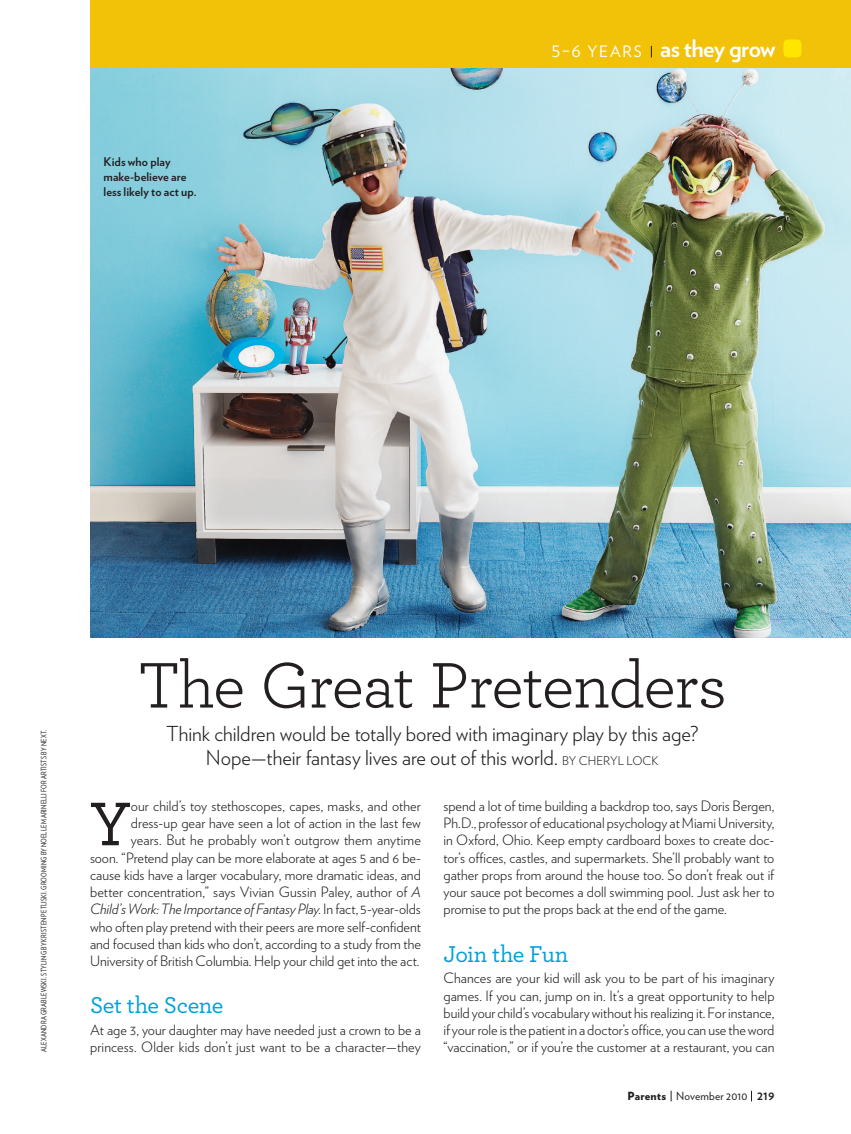
<style>
.page{position:relative;width:851px;height:1134px;background:#fff}
.page>*{position:absolute;margin:0;border:0;box-sizing:border-box;transform-origin:0 0}
.t1{font:67.5px "Archer";letter-spacing:-.025em;color:#231f20}
.t2{font:500 64.5px "Archer";color:#231f20}
.t3{font:500 24px "Archer";letter-spacing:-.02em;color:#009fda}
.t4{font:700 24px "Verlag";letter-spacing:-.025em;color:#fff}
.t5{font:300 20.7px/24px "Verlag";letter-spacing:-.005em;color:#231f20;text-align:center}
.t6{font:300 14.25px/17.2px "Verlag";color:#231f20;text-align:justify}
.t7{font:700 12px/15px "Verlag";letter-spacing:.005em;color:#231f20}
.t8{font:11.25px "Verlag";letter-spacing:.02em;color:#231f20}
.t9{font:7.5px "Verlag Condensed";letter-spacing:.02em;color:#231f20}
.s1{font-weight:400;font-size:15.75px}
.s2{font-size:12px}
.s3{font-style:italic}
.s4{font-weight:900}
.s5{font-weight:700;font-size:12.75px}
</style>
<div class="page">
<img style="left:90px;top:68px;width:760px;height:570px">
<div style="left:90px;top:0;width:760px;height:68px;background:#f2c209"></div>
<div style="left:783px;top:39px;width:18px;height:18px;background:#ffe601;border-radius:4px"></div>
<p class="t7" style="left:104px;top:153px;width:95px">Kids who play make-believe are less likely to act up.</p>
<h3 class="t4" style="left:551px;top:30px;width:225px"><span class="s1">5–6 YE A R S</span> as they grow</h3>
<p class="t9" style="left:39px;top:1052px;width:324px;rotate:-90deg">alexandra grablewski. styling by kristen petliski. grooming by noelle marinelli for artists by next.</p>
<h1 class="t1" style="left:137px;top:639px;width:590px">The Great Pretenders</h1>
<h3 class="t5" style="left:166px;top:720px;width:534px">Think children would be totally bored with imaginary play by this age?<br>Nope—their fantasy lives are out of this world. <span class="s2">By Cheryl Loc k</span></h3>
<p class="t6" style="left:90px;top:796px;width:332px;text-align:right">our child’s toy stethoscopes, capes, masks, and other dress-up gear have seen a lot of action in the last few<br>years. But he probably won’t outgrow them anytime<br>soon. “Pretend play can be more elaborate at ages 5 and 6 be&shy;cause kids have a larger vocabulary, more dramatic ideas, and better concentration,” says Vivian Gussin Paley, author of <span class="s3">A Child’s Work: The Importance of Fantasy Play.</span> In fact, 5-year-olds who often play pretend with their peers are more self-confident and focused than kids who don’t, according to a study from the University of British Columbia. H elp your child get into the act.</p>
<h3 class="t3" style="left:90px;top:988px;width:135px">Set the Scene</h3>
<p class="t6" style="left:90px;top:1020px;width:332px">At age 3, your daughter may have needed just a crown to be a princess. Older kids don’t just want to be a character—they</p>
<h2 class="t2" style="left:90px;top:777px;width:43px">Y</h2>
<p class="t6" style="left:443px;top:796px;width:332px">spend a lot of time building a backdrop too, says Doris Bergen, Ph.D., professor of educational psychology at Miami University, in Oxford, Ohio. Keep empty cardboard boxes to create doc&shy;tor’s offices, castles, and supermarkets. She’ll probably want to gather props from around the house too. So don’t freak out if your sauce pot becomes a doll swimming pool. Just ask her to promise to put the props back at the end of the game.</p>
<h3 class="t3" style="left:443px;top:936px;width:126px">Join the Fun</h3>
<p class="t6" style="left:443px;top:969px;width:332px">Chances are your kid will ask you to be part of his imaginary games. If you can, jump on in. It’s a great opportunity to help build your child’s vocabulary without his realizing it. For instance, if your role is the patient in a doctor’s office, you can use the word “vaccination,” or if you’re the customer at a restaurant, you can</p>
<p class="t8" style="left:627px;top:1088px;width:148px"><span class="s4">Parents</span> November 2010 <span class="s5">219</span></p>
</div>
